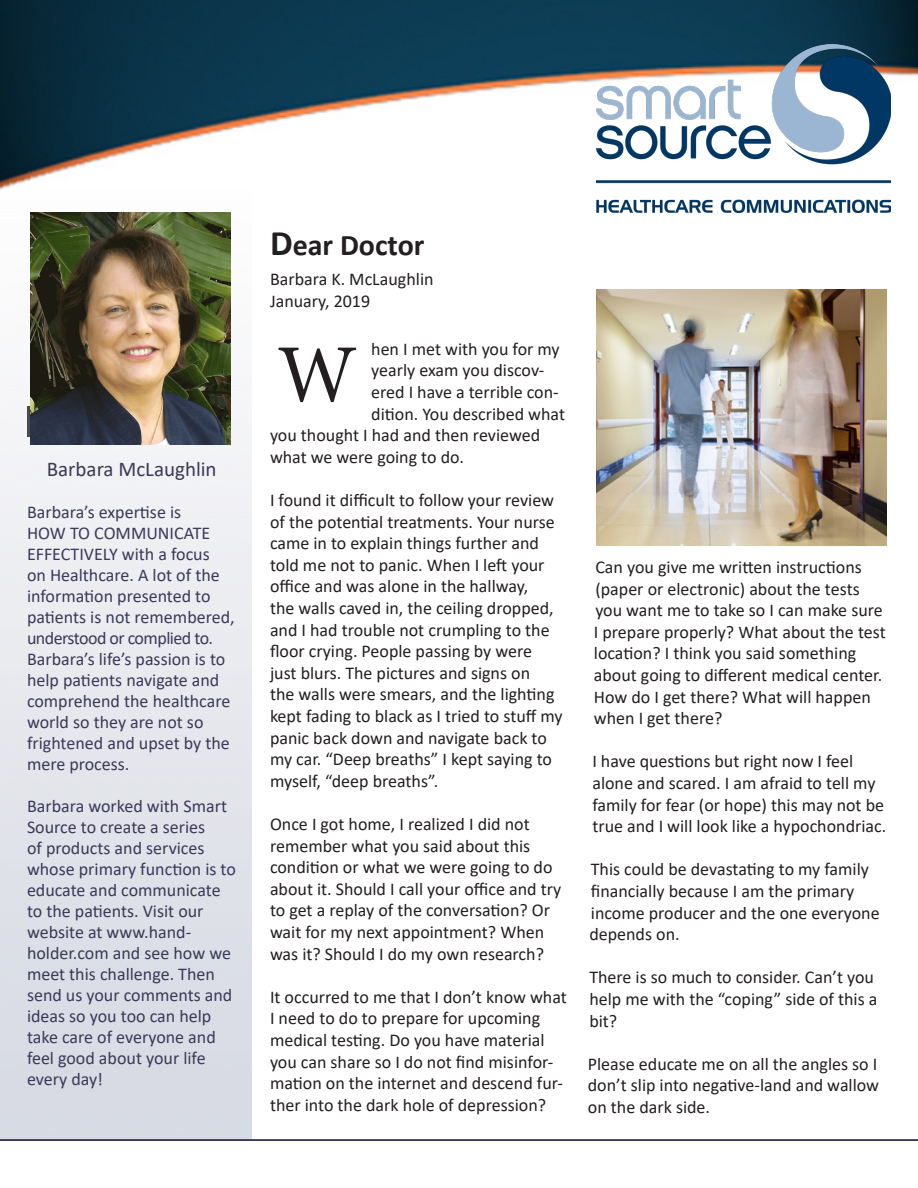
<style>
.page{position:relative;width:918px;height:1188px;background:#fff}
.page>*{position:absolute;margin:0;border:0;box-sizing:border-box;transform-origin:0 0}
.t1{font:82.5px "Minion Pro";color:#231f20}
.t2{font:700 30px "Calibri";color:#231f20}
.t3{font:21px "Calibri";color:#3b3958}
.t4{font:18px/21.6px "Calibri";color:#231f20}
.t5{font:18px/21px "Calibri";color:#3b3958}
.s1{font-size:36px}
</style>
<div class="page">
<img style="left:0;top:212px;width:252px;height:927px">
<hr style="left:0;top:188px;width:918px;height:2px;background:#3b3958">
<hr style="left:0;top:1139px;width:918px;height:2px;background:#3b3958">
<img style="left:0;top:0;width:918px;height:189px">
<img style="left:596px;top:45px;width:295px;height:167px">
<img style="left:30px;top:212px;width:200px;height:233px">
<img style="left:596px;top:289px;width:290px;height:257px">
<p class="t3" style="left:47px;top:455px;width:171px">Barbara McLaughlin</p>
<p class="t5" style="left:27px;top:501px;width:209px">Barbara’s expertise is<br>HOW TO COMMUNICATE<br>EFFECTIVELY with a focus<br>on Healthcare. A lot of the information presented to patients is not remembered, understood or complied to.</p>
<p class="t5" style="left:27px;top:648px;width:205px">Barbara’s life’s passion is to help patients navigate and comprehend the healthcare world so they are not so frightened and upset by the mere process.</p>
<p class="t5" style="left:27px;top:795px;width:210px">Barbara worked with Smart<br>Source to create a series<br>of products and services whose primary function is to educate and communicate to the patients. Visit our website at www.hand&shy;holder.com and see how we meet this challenge. Then send us your comments and ideas so you too can help take care of everyone and feel good about your life every day!</p>
<p class="t2" style="left:270px;top:224px;width:156px"><span class="s1">D</span>ear Doctor</p>
<p class="t4" style="left:270px;top:268px;width:165px">Barbara K. McLaughlin</p>
<p class="t4" style="left:270px;top:289px;width:102px">January, 2019</p>
<p class="t4" style="left:371px;top:338px;width:190px">hen I met with you for my</p>
<p class="t4" style="left:371px;top:359px;width:175px">yearly exam you discov-</p>
<p class="t4" style="left:371px;top:381px;width:189px">ered I have a terrible con-</p>
<p class="t4" style="left:371px;top:402px;width:195px">dition. You described what</p>
<p class="t4" style="left:270px;top:424px;width:272px">you thought I had and then reviewed</p>
<p class="t4" style="left:270px;top:446px;width:196px">what we were going to do.</p>
<p class="t4" style="left:270px;top:489px;width:294px">I found it difficult to follow your review of the potential treatments. Your nurse came in to explain things further and told me not to panic. When I left your office and was alone in the hallway,<br>the walls caved in, the ceiling dropped, and I had trouble not crumpling to the floor crying. People passing by were just blurs. The pictures and signs on<br>the walls were smears, and the lighting kept fading to black as I tried to stuff my panic back down and navigate back to my car. “Deep breaths” I kept saying to myself, “deep breaths”.</p>
<p class="t4" style="left:270px;top:813px;width:293px">Once I got home, I realized I did not remember what you said about this condition or what we were going to do about it. Should I call your office and try to get a replay of the conversation? Or wait for my next appointment? When was it? Should I do my own research?</p>
<p class="t4" style="left:270px;top:986px;width:298px">It occurred to me that I don’t know what I need to do to prepare for upcoming medical testing. Do you have material you can share so I do not find misinfor&shy;mation on the internet and descend fur&shy;ther into the dark hole of depression?</p>
<p class="t1" style="left:277px;top:320px;width:82px">W</p>
<p class="t4" style="left:594px;top:556px;width:293px">Can you give me written instructions (paper or electronic) about the tests you want me to take so I can make sure I prepare properly? What about the test location? I think you said something about going to different medical center.<br>How do I get there? What will happen when I get there?</p>
<p class="t4" style="left:592px;top:750px;width:295px">I have questions but right now I feel alone and scared. I am afraid to tell my family for fear (or hope) this may not be true and I will look like a hypochondriac.</p>
<p class="t4" style="left:589px;top:858px;width:292px">This could be devastating to my family financially because I am the primary income producer and the one everyone depends on.</p>
<p class="t4" style="left:589px;top:966px;width:290px">There is so much to consider. Can’t you help me with the “coping” side of this a bit?</p>
<p class="t4" style="left:588px;top:1053px;width:293px;text-align:justify">Please educate me on all the angles so I don’t slip into negative-land and wallow on the dark side.</p>
</div>
